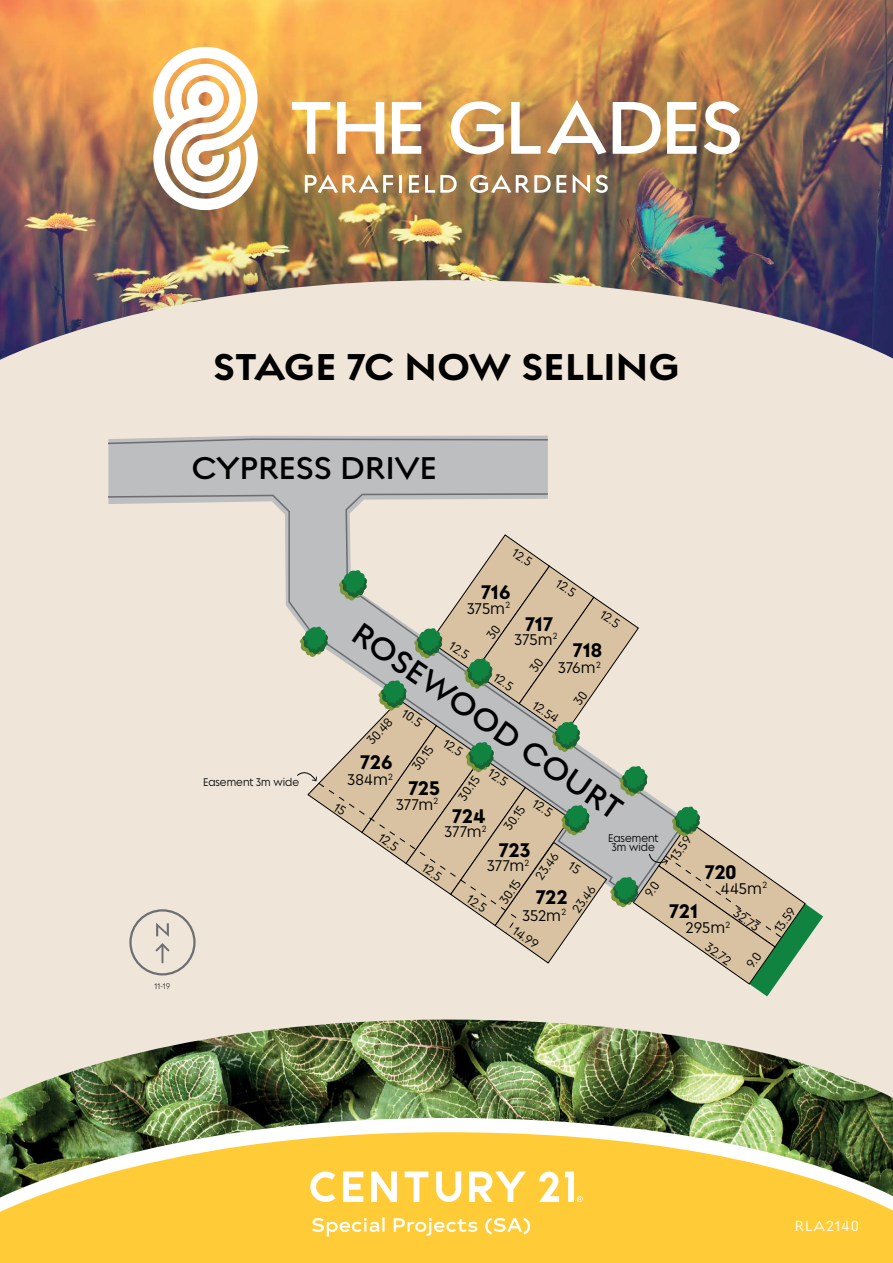
<style>
.page{position:relative;width:893px;height:1263px;background:#fff}
.page>*{position:absolute;margin:0;border:0;box-sizing:border-box;transform-origin:0 0}
.t1{font:700 40.5px "Regulator Nova";letter-spacing:-.01em;color:#000}
.t2{font:600 34.2px "Regulator Nova";letter-spacing:-.005em;color:#000}
.t3{font:700 21.45px "Regulator Nova";letter-spacing:-.005em;color:#000}
.t4{font:500 16.8px "Regulator Nova";letter-spacing:.005em;color:#000}
.t5{font:500 15.9px "Regulator Nova";letter-spacing:.075em;color:#fff}
.t6{font:500 13.8px "Regulator Nova";color:#000}
.t7{font:500 12px/9.6px "Regulator Nova";color:#000;text-align:center;scale:.9 1}
.t8{font:500 9px "Regulator Nova";color:#414042}
</style>
<div class="page">
<div style="left:0;top:247px;width:893px;height:865px;background:#efe6d9"></div>
<div style="left:0;top:1204px;width:893px;height:59px;background:#ffcc38"></div>
<div style="left:0;top:1197px;width:879px;height:7px;background:#ffcc38"></div>
<img style="left:0;top:1019px;width:893px;height:178px">
<div style="left:108px;top:436px;width:440px;height:56px;background:#bcbec0"></div>
<svg style="left:108px;top:438px;width:440px;height:7px;background:#abacae"></svg>
<svg style="left:108px;top:492px;width:440px;height:126px"></svg>
<svg style="left:156px;top:923px;width:13px;height:14px"></svg>
<svg style="left:155px;top:943px;width:15px;height:21px"></svg>
<div style="left:129px;top:909px;width:67px;height:66px;border:2px solid #6e6f72;border-radius:50%"></div>
<svg style="left:312px;top:1217px;width:218px;height:19px"></svg>
<svg style="left:436px;top:1171px;width:25px;height:31px"></svg>
<svg style="left:310px;top:1171px;width:25px;height:31px"></svg>
<svg style="left:371px;top:1171px;width:26px;height:31px"></svg>
<svg style="left:405px;top:1171px;width:23px;height:31px"></svg>
<svg style="left:343px;top:1171px;width:20px;height:31px"></svg>
<svg style="left:469px;top:1171px;width:57px;height:31px"></svg>
<svg style="left:539px;top:1171px;width:20px;height:31px"></svg>
<svg style="left:565px;top:1171px;width:18px;height:31px"></svg>
<img style="left:0;top:0;width:893px;height:360px">
<svg style="left:153px;top:47px;width:112px;height:163px"></svg>
<svg style="left:292px;top:102px;width:38px;height:52px"></svg>
<svg style="left:337px;top:102px;width:47px;height:52px"></svg>
<svg style="left:392px;top:102px;width:29px;height:52px"></svg>
<svg style="left:451px;top:101px;width:53px;height:53px"></svg>
<svg style="left:511px;top:102px;width:30px;height:52px"></svg>
<svg style="left:547px;top:100px;width:59px;height:55px"></svg>
<svg style="left:613px;top:102px;width:48px;height:52px"></svg>
<svg style="left:667px;top:102px;width:29px;height:52px"></svg>
<svg style="left:704px;top:101px;width:36px;height:53px"></svg>
<svg style="left:305px;top:174px;width:88px;height:19px"></svg>
<hr style="left:399px;top:175px;width:3px;height:18px;background:#fff">
<svg style="left:409px;top:175px;width:10px;height:18px"></svg>
<svg style="left:425px;top:175px;width:32px;height:18px"></svg>
<svg style="left:470px;top:174px;width:96px;height:19px"></svg>
<svg style="left:573px;top:174px;width:35px;height:19px"></svg>
<svg style="left:296px;top:534px;width:527px;height:462px"></svg>
<h1 class="t1" style="left:213px;top:342px;width:468px">STAGE 7C NOW SELLING</h1>
<h2 class="t2" style="left:192px;top:448px;width:247px">CYPRESS DRIVE</h2>
<p class="t7" style="left:203px;top:777px;width:108px">Easement 3m wide</p>
<p class="t8" style="left:154px;top:981px;width:17px">11-19</p>
<p class="t6" style="left:518px;top:545px;width:22px;rotate:34deg">12.5</p>
<h3 class="t3" style="left:481px;top:579px;width:31px">716</h3>
<p class="t6" style="left:562px;top:576px;width:22px;rotate:34deg">12.5</p>
<p class="t4" style="left:467px;top:599px;width:45px">375m<sup>2</sup></p>
<p class="t6" style="left:606px;top:607px;width:22px;rotate:34deg">12.5</p>
<h3 class="t3" style="left:525px;top:611px;width:29px">717</h3>
<h2 class="t2" style="left:368px;top:613px;width:322px;rotate:35deg">ROSEWOOD COURT</h2>
<p class="t4" style="left:515px;top:630px;width:45px">375m<sup>2</sup></p>
<p class="t6" style="left:455px;top:638px;width:22px;rotate:34deg">12.5</p>
<h3 class="t3" style="left:573px;top:637px;width:31px">718</h3>
<p class="t4" style="left:558px;top:659px;width:44px">376m<sup>2</sup></p>
<p class="t6" style="left:499px;top:670px;width:22px;rotate:34deg">12.5</p>
<p class="t6" style="left:538px;top:698px;width:30px;rotate:34deg">12.54</p>
<p class="t6" style="left:408px;top:706px;width:23px;rotate:34deg">10.5</p>
<p class="t6" style="left:364px;top:737px;width:32px;rotate:-47deg">30.48</p>
<p class="t6" style="left:449px;top:735px;width:22px;rotate:34deg">12.5</p>
<p class="t6" style="left:409px;top:764px;width:29px;rotate:-54deg">30.15</p>
<h3 class="t3" style="left:360px;top:749px;width:34px">726</h3>
<p class="t6" style="left:494px;top:765px;width:22px;rotate:34deg">12.5</p>
<p class="t4" style="left:347px;top:770px;width:47px">384m<sup>2</sup></p>
<p class="t6" style="left:455px;top:795px;width:29px;rotate:-54deg">30.15</p>
<h3 class="t3" style="left:408px;top:775px;width:33px">725</h3>
<p class="t4" style="left:396px;top:795px;width:44px">377m<sup>2</sup></p>
<p class="t6" style="left:538px;top:796px;width:22px;rotate:34deg">12.5</p>
<p class="t6" style="left:500px;top:824px;width:29px;rotate:-54deg">30.15</p>
<h3 class="t3" style="left:452px;top:803px;width:35px">724</h3>
<p class="t4" style="left:445px;top:822px;width:44px">377m<sup>2</sup></p>
<p class="t6" style="left:384px;top:830px;width:22px;rotate:35deg">12.5</p>
<p class="t7" style="left:608px;top:833px;width:58px">Easement<br>3m wide</p>
<h3 class="t3" style="left:499px;top:837px;width:33px">723</h3>
<p class="t6" style="left:532px;top:874px;width:32px;rotate:-54deg">23.46</p>
<p class="t4" style="left:487px;top:856px;width:44px">377m<sup>2</sup></p>
<p class="t4" style="left:522px;top:906px;width:45px">352m<sup>2</sup></p>
<p class="t6" style="left:428px;top:860px;width:22px;rotate:35deg">12.5</p>
<p class="t6" style="left:496px;top:898px;width:29px;rotate:-55deg">30.15</p>
<p class="t6" style="left:569px;top:907px;width:32px;rotate:-55deg">23.46</p>
<h3 class="t3" style="left:536px;top:884px;width:34px">722</h3>
<p class="t6" style="left:473px;top:891px;width:22px;rotate:35deg">12.5</p>
<p class="t6" style="left:519px;top:923px;width:30px;rotate:35deg">14.99</p>
<p class="t6" style="left:667px;top:855px;width:29px;rotate:-54deg">13.59</p>
<h3 class="t3" style="left:705px;top:860px;width:34px">720</h3>
<p class="t4" style="left:721px;top:879px;width:48px">445m<sup>2</sup></p>
<h3 class="t3" style="left:669px;top:898px;width:31px">721</h3>
<p class="t6" style="left:739px;top:905px;width:30px;rotate:35deg">32.73</p>
<p class="t4" style="left:686px;top:918px;width:46px">295m<sup>2</sup></p>
<p class="t6" style="left:711px;top:939px;width:30px;rotate:35deg">32.72</p>
<p class="t6" style="left:771px;top:926px;width:29px;rotate:-54deg">13.59</p>
<p class="t5" style="left:795px;top:1217px;width:66px">RLA2140</p>
</div>
